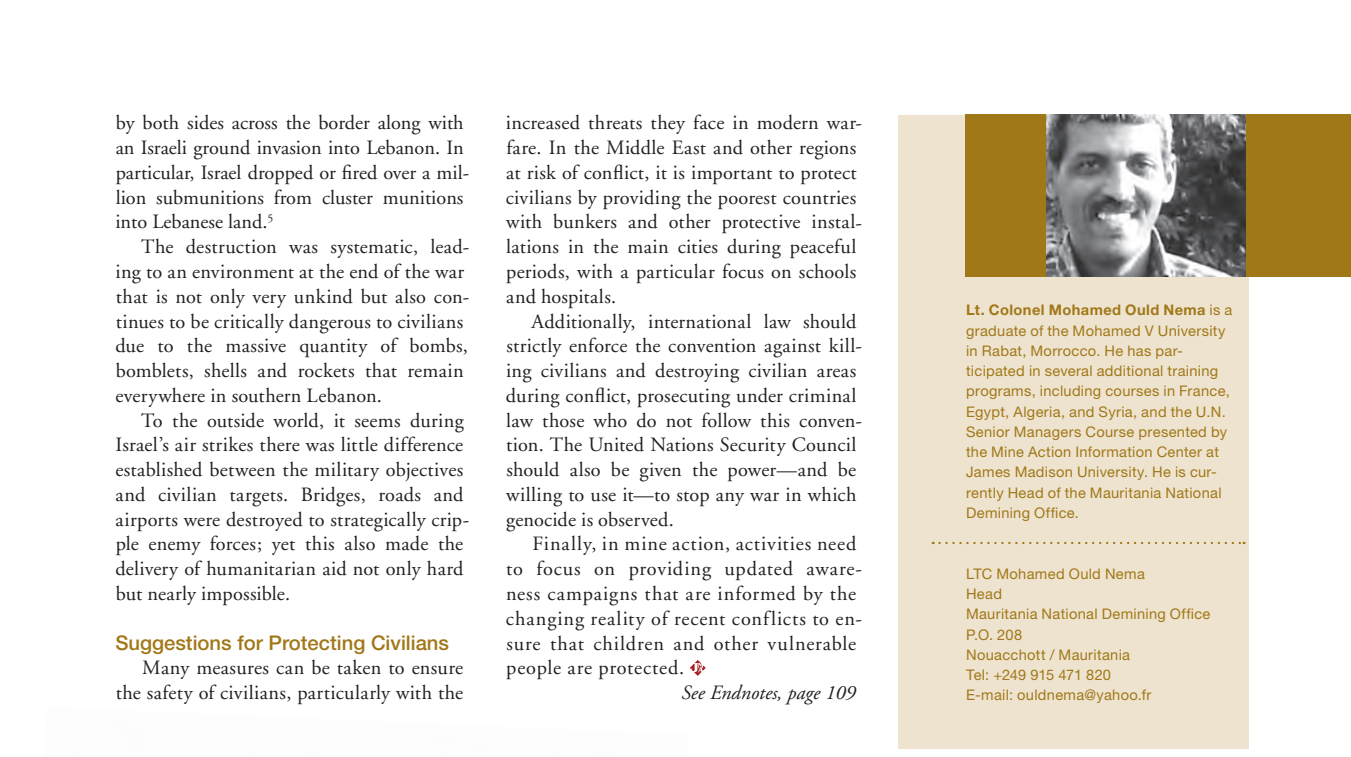
<style>
.page{position:relative;width:1351px;height:757px;background:#fff}
.page>*{position:absolute;margin:0;border:0;box-sizing:border-box;transform-origin:0 0}
.t1{font:20.25px/24.8px "Adobe Garamond";letter-spacing:.015em;color:#231f20}
.t2{font:20.25px/24.8px "Adobe Garamond";letter-spacing:.045em;color:#231f20}
.t3{font:500 20.25px "Helvetica Neue";color:#a17818}
.t4{font:italic 20.25px "Adobe Garamond";color:#231f20}
.t5{font:14.62px/20.2px "Helvetica Neue";letter-spacing:.02em;color:#a17818}
.s1{font-weight:700}
</style>
<div class="page">
<div style="left:898px;top:115px;width:349px;height:633px;background:#eee3cf"></div>
<div style="left:965px;top:115px;width:385px;height:162px;background:#a17818"></div>
<img style="left:1046px;top:115px;width:199px;height:162px">
<svg style="left:939px;top:541px;width:305px;height:3px"></svg>
<svg style="left:690px;top:660px;width:15px;height:15px"></svg>
<p class="t1" style="left:115px;top:111px;width:355px">by both sides across the border along with an Israeli ground invasion into Lebanon. In particular, Israel dropped or fired over a mil&shy;lion submunitions from cluster munitions into Lebanese land.<sup>5</sup></p>
<p class="t1" style="left:115px;top:235px;width:355px;text-indent:26px">The destruction was systematic, lead&shy;ing to an environment at the end of the war that is not only very unkind but also con&shy;tinues to be critically dangerous to civilians due to the massive quantity of bombs, bomblets, shells and rockets that remain everywhere in southern Lebanon.</p>
<p class="t1" style="left:115px;top:408px;width:355px;text-indent:26px">To the outside world, it seems during Israel’s air strikes there was little difference established between the military objectives and civilian targets. Bridges, roads and airports were destroyed to strategically crip&shy;ple enemy forces; yet this also made the delivery of humanitarian aid not only hard but nearly impossible.</p>
<p class="t3" style="left:115px;top:630px;width:335px">Suggestions for Protecting Civilians</p>
<p class="t1" style="left:116px;top:656px;width:349px;text-align:right">Many measures can be taken to ensure the safety of civilians, particularly with the</p>
<p class="t1" style="left:506px;top:111px;width:357px">increased threats they face in modern war&shy;fare. In the Middle East and other regions at risk of conflict, it is important to protect civilians by providing the poorest countries with bunkers and other protective instal&shy;lations in the main cities during peaceful periods, with a particular focus on schools and hospitals.</p>
<p class="t1" style="left:506px;top:309px;width:357px;text-indent:26px">Additionally, international law should strictly enforce the convention against kill&shy;ing civilians and destroying civilian areas during conflict, prosecuting under criminal law those who do not follow this conven&shy;tion. The United Nations Security Council should also be given the power—and be willing to use it—to stop any war in which genocide is observed.</p>
<p class="t2" style="left:506px;top:532px;width:357px;text-indent:27px">Finally, in mine action, activities need to focus on providing updated aware&shy;ness campaigns that are informed by the changing reality of recent conflicts to en&shy;sure that children and other vulnerable people are protected.</p>
<p class="t4" style="left:681px;top:681px;width:176px">See Endnotes, page 109</p>
<p class="t5" style="left:966px;top:300px;width:268px"><span class="s1">Lt. Colonel Mohamed Ould Nema</span> is a graduate of the Mohamed V University in Rabat, Morrocco. He has par&shy;ticipated in several additional training programs, including courses in France, Egypt, Algeria, and Syria, and the U.N.<br>Senior Managers Course presented by the Mine Action Information Center at James Madison University. He is cur&shy;rently Head of the Mauritania National Demining Office.</p>
<p class="t5" style="left:966px;top:563px;width:246px">LTC Mohamed Ould Nema<br>Head<br>Mauritania National Demining Office<br>P.O. 208<br>Nouacchott / Mauritania<br>Tel: +249 915 471 820<br>E-mail: ouldnema@yahoo.fr</p>
</div>
